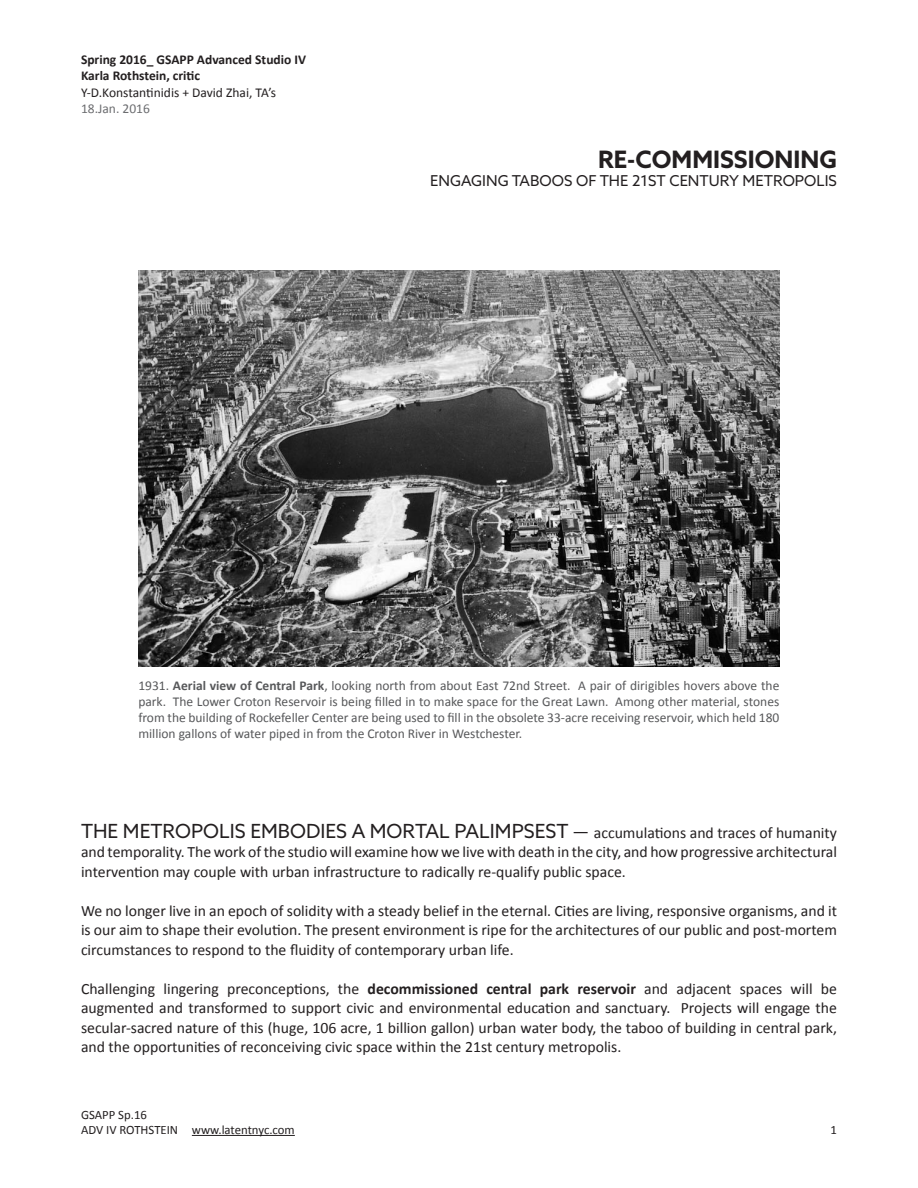
<style>
.page{position:relative;width:918px;height:1188px;background:#fff}
.page>*{position:absolute;margin:0;border:0;box-sizing:border-box;transform-origin:0 0}
.t1{font:700 24px "Azo Sans";color:#231f20}
.TITLE{font:19.5px "Azo Sans";color:#231f20}
.BODY{font:15.75px/19.5px "Calibri";color:#231f20;text-align:justify}
.TITLE-2{font:15.75px/19.5px "Calibri";color:#231f20}
.t2{font:15px "Azo Sans";color:#231f20}
.CAPTION{font:13.5px/16.2px "Calibri";color:#57585a;text-align:justify}
.t3{font:700 13.5px/16.2px "Calibri";color:#231f20}
.t4{font:13.5px "Calibri";color:#231f20}
.t5{font:13.5px "Calibri";color:#6c6d70}
.HEADER_LIGHT{font:12.75px "Calibri";color:#231f20}
.s1{font-weight:700}
.s2{font-family:"Calibri";font-size:15.75px}
</style>
<div class="page">
<hr style="left:192px;top:1135px;width:103px;height:1px;background:#231f20">
<img style="left:139px;top:270px;width:640px;height:396px">
<p class="t3" style="left:81px;top:51px;width:227px">Spring 2016_ GSAPP Advanced Studio IV<br>Karla Rothstein, critic</p>
<p class="t4" style="left:81px;top:83px;width:197px">Y-D.Konstantinidis + David Zhai, TA’s</p>
<p class="t5" style="left:81px;top:99px;width:70px">18.Jan. 2016</p>
<p class="t1" style="left:598px;top:143px;width:240px">RE-COMMISSIONING</p>
<p class="t2" style="left:430px;top:171px;width:408px">ENGAGING TABOOS OF THE 21ST CENTURY METROPOLIS</p>
<p class="CAPTION" style="left:138px;top:677px;width:643px">1931. <span class="s1">Aerial view of Central Park</span>, looking north from about East 72nd Street. A pair of dirigibles hovers above the park. The Lower Croton Reservoir is being filled in to make space for the Great Lawn. Among other material, stones from the building of Rockefeller Center are being used to fill in the obsolete 33-acre receiving reservoir, which held 180 million gallons of water piped in from the Croton River in Westchester.</p>
<p class="TITLE" style="left:81px;top:818px;width:757px">THE METROPOLIS EMBODIES A MORTAL PALIMPSEST — <span class="s2">accumulations and traces of humanity</span></p>
<p class="TITLE-2" style="left:81px;top:842px;width:757px">and temporality. The work of the studio will examine how we live with death in the city, and how progressive architectural intervention may couple with urban infrastructure to radically re-qualify public space.</p>
<p class="BODY" style="left:81px;top:901px;width:758px">We no longer live in an epoch of solidity with a steady belief in the eternal. Cities are living, responsive organisms, and it is our aim to shape their evolution. The present environment is ripe for the architectures of our public and post-mortem circumstances to respond to the fluidity of contemporary urban life.</p>
<p class="BODY" style="left:81px;top:979px;width:758px">Challenging lingering preconceptions, the <span class="s1">decommissioned central park reservoir</span> and adjacent spaces will be augmented and transformed to support civic and environmental education and sanctuary. Projects will engage the secular-sacred nature of this (huge, 106 acre, 1 billion gallon) urban water body, the taboo of building in central park, and the opportunities of reconceiving civic space within the 21st century metropolis.</p>
<p class="HEADER_LIGHT" style="left:81px;top:1106px;width:67px">GSAPP Sp.16</p>
<p class="HEADER_LIGHT" style="left:81px;top:1121px;width:215px">ADV IV ROTHSTEIN www.latentnyc.com</p>
<p class="HEADER_LIGHT" style="left:831px;top:1121px;width:8px">1</p>
</div>
